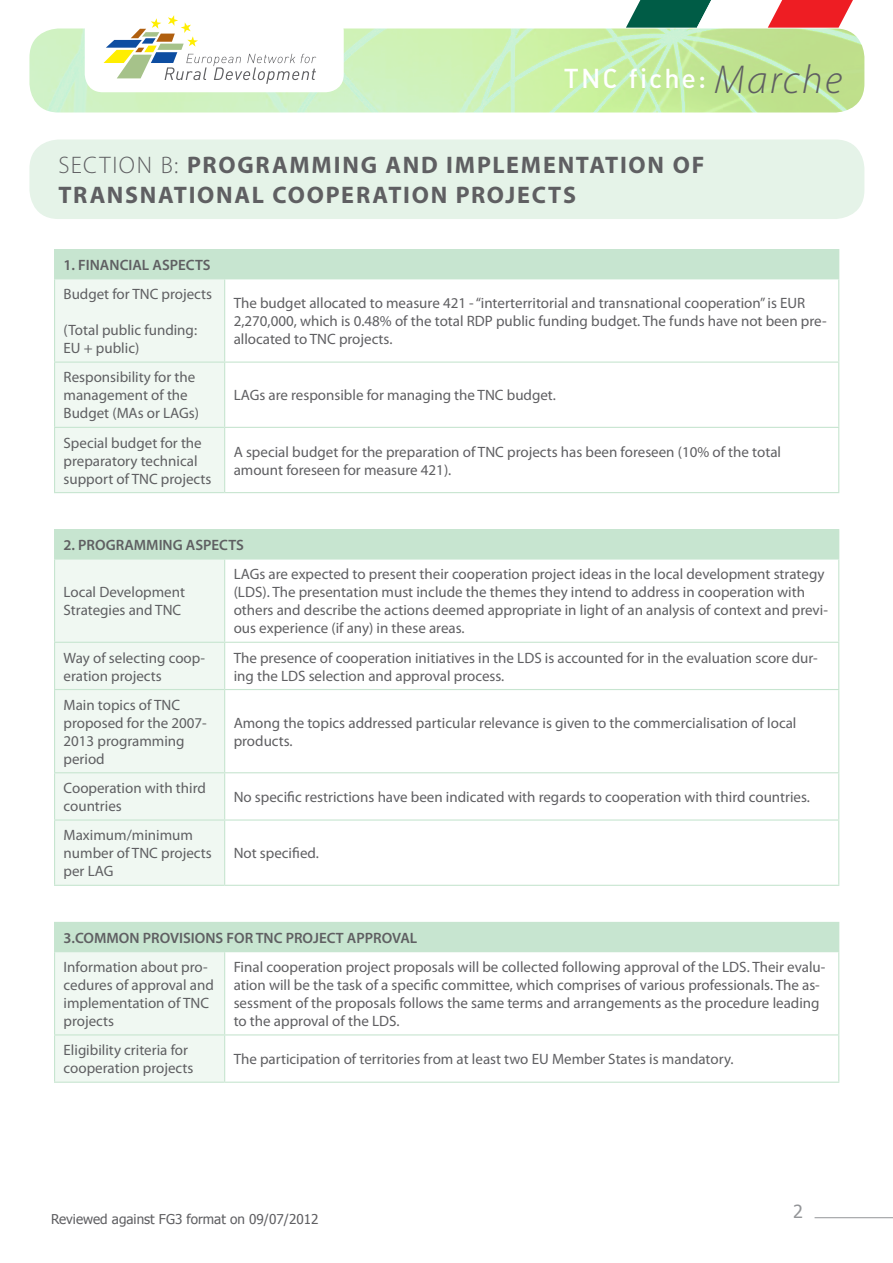
<style>
.page{position:relative;width:893px;height:1263px;background:#fff}
.page>*{position:absolute;margin:0;border:0;box-sizing:border-box;transform-origin:0 0}
.countryname{font:italic 300 40.5px "Myriad Pro";letter-spacing:.055em;color:#5f5f62}
.NRNsummeryinfo{font:27px "FFDIN Medium Alternate";letter-spacing:.075em;color:#fff}
.section_title{font:700 24px "Myriad Pro";letter-spacing:.07em;color:#5f5f62}
.t1{font:18px "Tahoma";color:#939598}
._06_body_table{font:15px/18px "Myriad Pro";color:#5f5f62}
._05_titre_table{font:600 15px "Myriad Pro";color:#5f5f62}
.t2{font:13.5px "Tahoma";color:#5f5f62}
.s1{font-weight:300}
</style>
<div class="page">
<hr style="left:814px;top:1217px;width:79px;height:1px;background:#939598">
<div style="left:29px;top:140px;width:835px;height:79px;background:#e5f3e8;border-radius:29px"></div>
<img style="left:29px;top:28px;width:835px;height:84px">
<svg style="left:626px;top:0;width:227px;height:28px"></svg>
<div style="left:85px;top:13px;width:259px;height:79px;background:#fff;border-radius:18px"></div>
<svg style="left:104px;top:15px;width:212px;height:69px"></svg>
<div style="left:55px;top:250px;width:784px;height:29px;background:#c7e5d0"></div>
<hr style="left:225px;top:362px;width:614px;height:1px;background:#c7e5d0">
<hr style="left:225px;top:427px;width:614px;height:1px;background:#c7e5d0">
<hr style="left:54px;top:249px;width:171px;height:1px;background:#c7e5d0">
<svg style="left:54px;top:250px;width:171px;height:242px"></svg>
<hr style="left:225px;top:249px;width:614px;height:1px;background:#c7e5d0">
<hr style="left:54px;top:278px;width:171px;height:1px;background:#c7e5d0">
<hr style="left:54px;top:279px;width:1px;height:83px;background:#c7e5d0">
<hr style="left:54px;top:363px;width:1px;height:64px;background:#c7e5d0">
<hr style="left:54px;top:428px;width:1px;height:64px;background:#c7e5d0">
<hr style="left:54px;top:492px;width:171px;height:1px;background:#c7e5d0">
<hr style="left:224px;top:279px;width:1px;height:83px;background:#c7e5d0">
<hr style="left:838px;top:279px;width:1px;height:83px;background:#c7e5d0">
<hr style="left:224px;top:363px;width:1px;height:64px;background:#c7e5d0">
<hr style="left:838px;top:363px;width:1px;height:64px;background:#c7e5d0">
<hr style="left:224px;top:428px;width:1px;height:64px;background:#c7e5d0">
<hr style="left:838px;top:428px;width:1px;height:64px;background:#c7e5d0">
<hr style="left:225px;top:492px;width:614px;height:1px;background:#c7e5d0">
<div style="left:55px;top:530px;width:784px;height:29px;background:#c7e5d0"></div>
<div style="left:55px;top:560px;width:169px;height:325px;background:#f0f8f2"></div>
<hr style="left:54px;top:529px;width:171px;height:1px;background:#c7e5d0">
<hr style="left:225px;top:529px;width:614px;height:1px;background:#c7e5d0">
<hr style="left:54px;top:642px;width:171px;height:1px;background:#c7e5d0">
<hr style="left:225px;top:642px;width:614px;height:1px;background:#c7e5d0">
<hr style="left:54px;top:689px;width:171px;height:1px;background:#c7e5d0">
<hr style="left:225px;top:689px;width:614px;height:1px;background:#c7e5d0">
<hr style="left:54px;top:772px;width:171px;height:1px;background:#c7e5d0">
<hr style="left:225px;top:772px;width:614px;height:1px;background:#c7e5d0">
<hr style="left:54px;top:819px;width:171px;height:2px;background:#c7e5d0">
<hr style="left:225px;top:819px;width:614px;height:2px;background:#c7e5d0">
<svg style="left:54px;top:530px;width:1px;height:28px"></svg>
<hr style="left:54px;top:558px;width:171px;height:2px;background:#c7e5d0">
<hr style="left:54px;top:560px;width:1px;height:82px;background:#c7e5d0">
<hr style="left:54px;top:643px;width:1px;height:46px;background:#c7e5d0">
<hr style="left:54px;top:690px;width:1px;height:82px;background:#c7e5d0">
<hr style="left:54px;top:773px;width:1px;height:46px;background:#c7e5d0">
<hr style="left:54px;top:821px;width:1px;height:64px;background:#c7e5d0">
<hr style="left:54px;top:885px;width:171px;height:1px;background:#c7e5d0">
<hr style="left:225px;top:558px;width:614px;height:2px;background:#c7e5d0">
<hr style="left:224px;top:560px;width:1px;height:82px;background:#c7e5d0">
<hr style="left:838px;top:560px;width:1px;height:82px;background:#c7e5d0">
<hr style="left:224px;top:643px;width:1px;height:46px;background:#c7e5d0">
<hr style="left:838px;top:643px;width:1px;height:46px;background:#c7e5d0">
<hr style="left:224px;top:690px;width:1px;height:82px;background:#c7e5d0">
<hr style="left:838px;top:690px;width:1px;height:82px;background:#c7e5d0">
<hr style="left:224px;top:773px;width:1px;height:46px;background:#c7e5d0">
<hr style="left:838px;top:773px;width:1px;height:46px;background:#c7e5d0">
<hr style="left:224px;top:821px;width:1px;height:64px;background:#c7e5d0">
<hr style="left:838px;top:821px;width:1px;height:64px;background:#c7e5d0">
<hr style="left:225px;top:885px;width:614px;height:1px;background:#c7e5d0">
<div style="left:55px;top:922px;width:784px;height:30px;background:#c7e5d0"></div>
<hr style="left:54px;top:922px;width:171px;height:1px;background:#c7e5d0">
<hr style="left:225px;top:1034px;width:614px;height:1px;background:#c7e5d0">
<svg style="left:54px;top:923px;width:171px;height:159px"></svg>
<hr style="left:54px;top:951px;width:171px;height:1px;background:#c7e5d0">
<hr style="left:54px;top:952px;width:1px;height:82px;background:#c7e5d0">
<hr style="left:54px;top:1035px;width:1px;height:47px;background:#c7e5d0">
<hr style="left:224px;top:952px;width:1px;height:82px;background:#c7e5d0">
<hr style="left:838px;top:952px;width:1px;height:82px;background:#c7e5d0">
<hr style="left:224px;top:1035px;width:1px;height:47px;background:#c7e5d0">
<hr style="left:838px;top:1035px;width:1px;height:47px;background:#c7e5d0">
<hr style="left:54px;top:1082px;width:171px;height:1px;background:#c7e5d0">
<hr style="left:225px;top:1082px;width:614px;height:1px;background:#c7e5d0">
<p class="NRNsummeryinfo" style="left:564px;top:61px;width:144px">TNC fiche:</p>
<p class="countryname" style="left:714px;top:58px;width:130px">Marche</p>
<p class="section_title" style="left:58px;top:149px;width:647px"><span class="s1">SECTION B:</span> PROGRAMMING AND IMPLEMENTATION OF</p>
<p class="section_title" style="left:58px;top:179px;width:519px">TRANSNATIONAL COOPERATION PROJECTS</p>
<p class="_05_titre_table" style="left:64px;top:255px;width:149px">1. FINANCIAL ASPECTS</p>
<p class="_06_body_table" style="left:64px;top:285px;width:150px">Budget for TNC projects</p>
<p class="_06_body_table" style="left:64px;top:321px;width:135px">(Total public funding:<br>EU + public)</p>
<p class="_06_body_table" style="left:64px;top:368px;width:137px">Responsibility for the management of the<br>Budget (MAs or LAGs)</p>
<p class="_06_body_table" style="left:234px;top:294px;width:594px">The budget allocated to measure 421 - “interterritorial and transnational cooperation” is EUR<br>2,270,000, which is 0.48% of the total RDP public funding budget. The funds have not been pre&shy;allocated to TNC projects.</p>
<p class="_06_body_table" style="left:234px;top:386px;width:324px">LAGs are responsible for managing the TNC budget.</p>
<p class="_06_body_table" style="left:64px;top:433px;width:149px">Special budget for the preparatory technical support of TNC projects</p>
<p class="_06_body_table" style="left:234px;top:442px;width:549px">A special budget for the preparation of TNC projects has been foreseen (10% of the total amount foreseen for measure 421).</p>
<p class="_05_titre_table" style="left:64px;top:535px;width:182px">2. PROGRAMMING ASPECTS</p>
<p class="_06_body_table" style="left:64px;top:583px;width:123px">Local Development<br>Strategies and TNC</p>
<p class="_06_body_table" style="left:234px;top:565px;width:596px">LAGs are expected to present their cooperation project ideas in the local development strategy (LDS). The presentation must include the themes they intend to address in cooperation with others and describe the actions deemed appropriate in light of an analysis of context and previ&shy;ous experience (if any) in these areas.</p>
<p class="_06_body_table" style="left:64px;top:648px;width:143px">Way of selecting coop&shy;eration projects</p>
<p class="_06_body_table" style="left:234px;top:648px;width:586px">The presence of cooperation initiatives in the LDS is accounted for in the evaluation score dur&shy;ing the LDS selection and approval process.</p>
<p class="_06_body_table" style="left:64px;top:695px;width:145px">Main topics of TNC proposed for the 2007-<br>2013 programming period</p>
<p class="_06_body_table" style="left:234px;top:713px;width:564px">Among the topics addressed particular relevance is given to the commercialisation of local products.</p>
<p class="_06_body_table" style="left:64px;top:779px;width:144px">Cooperation with third countries</p>
<p class="_06_body_table" style="left:234px;top:788px;width:578px">No specific restrictions have been indicated with regards to cooperation with third countries.</p>
<p class="_06_body_table" style="left:64px;top:826px;width:150px">Maximum/minimum number of TNC projects per LAG</p>
<p class="_06_body_table" style="left:234px;top:844px;width:87px">Not specified.</p>
<p class="_05_titre_table" style="left:64px;top:928px;width:355px">3.COMMON PROVISIONS FOR TNC PROJECT APPROVAL</p>
<p class="_06_body_table" style="left:64px;top:958px;width:152px">Information about pro&shy;cedures of approval and implementation of TNC projects</p>
<p class="_06_body_table" style="left:234px;top:958px;width:593px">Final cooperation project proposals will be collected following approval of the LDS. Their evalu&shy;ation will be the task of a specific committee, which comprises of various professionals. The as&shy;sessment of the proposals follows the same terms and arrangements as the procedure leading to the approval of the LDS.</p>
<p class="_06_body_table" style="left:64px;top:1041px;width:131px">Eligibility criteria for cooperation projects</p>
<p class="_06_body_table" style="left:234px;top:1050px;width:501px">The participation of territories from at least two EU Member States is mandatory.</p>
<p class="t2" style="left:51px;top:1210px;width:269px">Reviewed against FG3 format on 09/07/2012</p>
<p class="t1" style="left:793px;top:1200px;width:11px">2</p>
</div>
